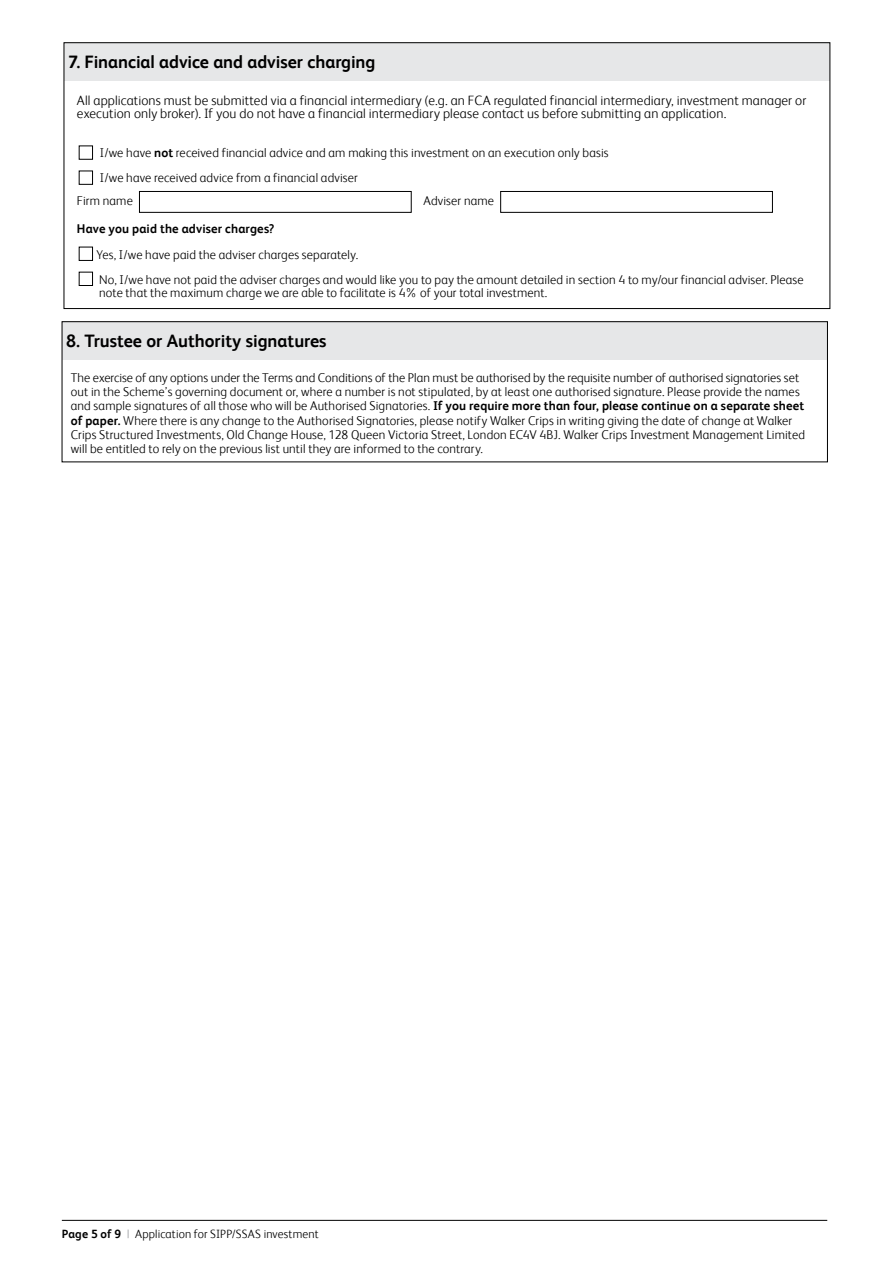
<style>
.page{position:relative;width:893px;height:1263px;background:#fff}
.page>*{position:absolute;margin:0;border:0;box-sizing:border-box;transform-origin:0 0}
.t1{font:700 18px "FS Albert";color:#000}
.t2{font:300 13.5px/13.5px "FS Albert";letter-spacing:.01em;color:#000}
.t3{font:300 12.75px/14.2px "FS Albert";letter-spacing:.01em;color:#000}
.t4{font:700 12.75px "FS Albert";letter-spacing:.01em;color:#000}
.t5{font:300 12px "FS Albert";letter-spacing:.01em;color:#000}
.s1{font-weight:700}
.s2{color:#939598}
</style>
<div class="page">
<hr style="left:62px;top:1220px;width:765px;height:1px;background:#000">
<div style="left:62px;top:322px;width:765px;height:38px;background:#e6e7e8"></div>
<div style="left:62px;top:321px;width:766px;height:141px;border:1px solid #000"></div>
<div style="left:139px;top:191px;width:272px;height:22px;border:1px solid #000"></div>
<div style="left:64px;top:43px;width:765px;height:38px;background:#e6e7e8"></div>
<div style="left:500px;top:191px;width:273px;height:22px;border:1px solid #000"></div>
<div style="left:64px;top:43px;width:766px;height:266px;border:1px solid #000"></div>
<div style="left:79px;top:247px;width:14px;height:14px;border:1px solid #000"></div>
<div style="left:79px;top:272px;width:14px;height:14px;border:1px solid #000"></div>
<div style="left:79px;top:146px;width:14px;height:13px;border:1px solid #000"></div>
<div style="left:79px;top:171px;width:14px;height:13px;border:1px solid #000"></div>
<h1 class="t1" style="left:68px;top:54px;width:309px">7. Financial advice and adviser charging</h1>
<p class="t2" style="left:77px;top:95px;width:731px">All applications must be submitted via a financial intermediary (e.g. an FCA regulated financial intermediary, investment manager or execution only broker). If you do not have a financial intermediary please contact us before submitting an application.</p>
<p class="t3" style="left:100px;top:140px;width:510px;line-height:25.2px">I/we have <span class="s1">not</span> received financial advice and am making this investment on an execution only basis<br>I/we have received advice from a financial adviser</p>
<p class="t3" style="left:77px;top:195px;width:57px">Firm name</p>
<p class="t3" style="left:424px;top:195px;width:72px">Adviser name</p>
<p class="t4" style="left:77px;top:223px;width:199px">Have you paid the adviser charges?</p>
<p class="t3" style="left:96px;top:242px;width:709px;line-height:25.2px">Yes, I/we have paid the adviser charges separately.<br>No, I/we have not paid the adviser charges and would like you to pay the amount detailed in section 4 to my/our financial adviser. Please</p>
<p class="t3" style="left:99px;top:287px;width:450px">note that the maximum charge we are able to facilitate is 4% of your total investment.</p>
<h1 class="t1" style="left:66px;top:333px;width:262px">8. Trustee or Authority signatures</h1>
<p class="t3" style="left:71px;top:371px;width:736px">The exercise of any options under the Terms and Conditions of the Plan must be authorised by the requisite number of authorised signatories set out in the Scheme’s governing document or, where a number is not stipulated, by at least one authorised signature. Please provide the names and sample signatures of all those who will be Authorised Signatories. <span class="s1">If you require more than four, please continue on a separate sheet of paper.</span> Where there is any change to the Authorised Signatories, please notify Walker Crips in writing giving the date of change at Walker Crips Structured Investments, Old Change House, 128 Queen Victoria Street, London EC4V 4BJ. Walker Crips Investment Management Limited will be entitled to rely on the previous list until they are informed to the contrary.</p>
<p class="t5" style="left:62px;top:1228px;width:258px"><span class="s1">Page 5 of 9</span> <span class="s2">|</span> Application for SIPP/SSAS investment</p>
</div>
